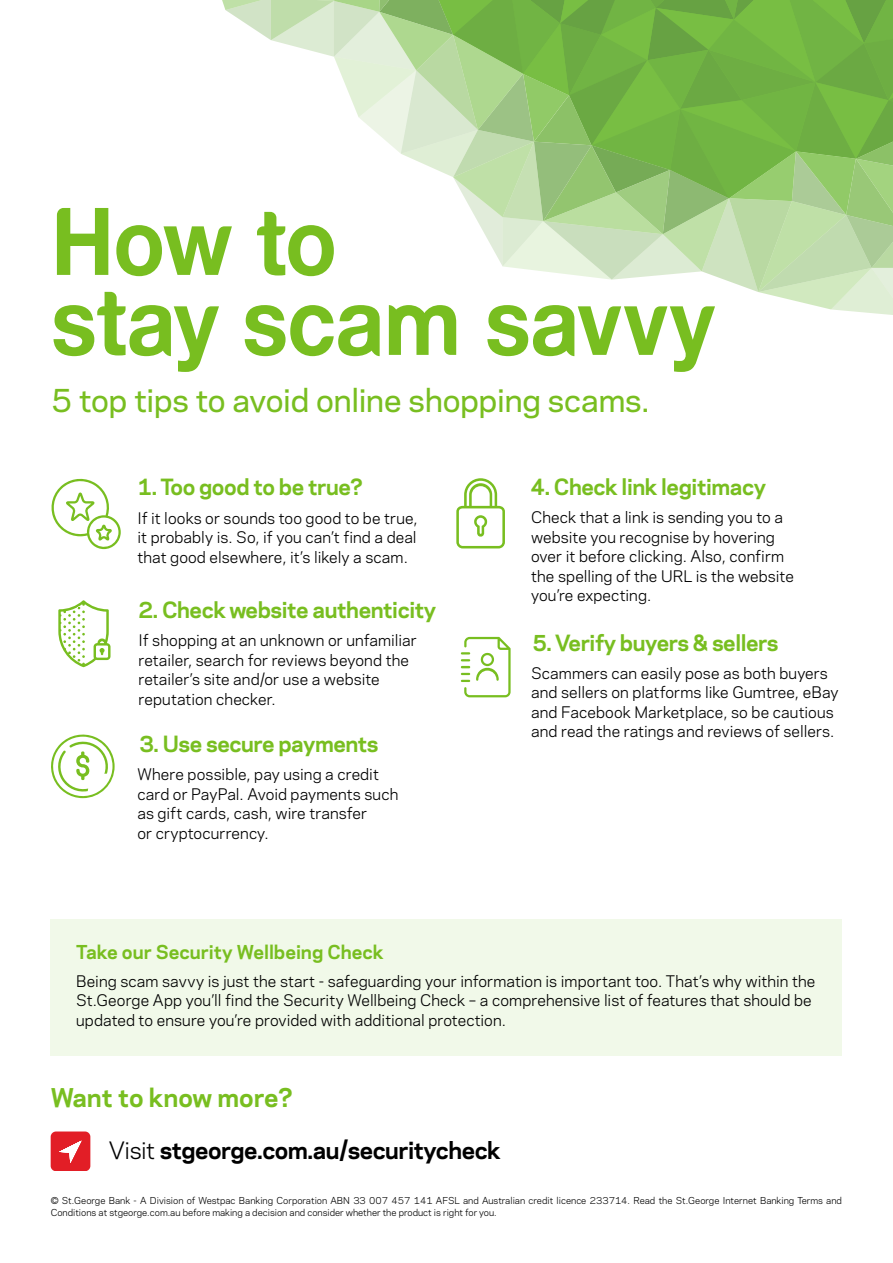
<style>
.page{position:relative;width:893px;height:1263px;background:#fff}
.page>*{position:absolute;margin:0;border:0;box-sizing:border-box;transform-origin:0 0}
.A5___Body_copy{font:85.2px/79.9px "Dragon Bold 2";letter-spacing:-.005em;color:#78be20}
.A5___Body_copy-2{font:500 30.15px "Polaris";letter-spacing:-.005em;color:#78be20}
.t1{font:700 24.3px "Polaris";color:#78be20}
.t2{font:700 22.5px "Polaris";letter-spacing:-.02em;color:#000}
.t3{font:700 21px "Polaris";letter-spacing:-.02em;color:#78be20}
.A4__Body_Copy_-_Char{font:700 18px "Polaris";color:#78be20}
.A4__Body_Copy_-_Char-2{font:15px/19.5px "Polaris";letter-spacing:.005em;color:#000}
.t4{font:9px/11.2px "Polaris";color:#000}
.s1{font-weight:400}
</style>
<div class="page">
<div style="left:51px;top:1131px;width:39px;height:40px;background:#e21e26;border-radius:5px"></div>
<svg style="left:59px;top:1141px;width:22px;height:22px"></svg>
<div style="left:51px;top:919px;width:791px;height:137px;background:#f1f9e9"></div>
<svg style="left:51px;top:479px;width:70px;height:70px"></svg>
<svg style="left:51px;top:734px;width:64px;height:64px"></svg>
<svg style="left:461px;top:637px;width:50px;height:60px"></svg>
<svg style="left:58px;top:600px;width:53px;height:67px"></svg>
<svg style="left:456px;top:478px;width:49px;height:70px"></svg>
<svg style="left:222px;top:0;width:671px;height:315px"></svg>
<p class="A5___Body_copy" style="left:51px;top:206px;width:665px">How to<br>stay scam savvy</p>
<p class="A5___Body_copy-2" style="left:51px;top:378px;width:600px">5 top tips to avoid online shopping scams.</p>
<p class="t3" style="left:138px;top:471px;width:227px">1. Too good to be true?</p>
<p class="A4__Body_Copy_-_Char-2" style="left:137px;top:507px;width:282px;text-align:justify">If it looks or sounds too good to be true, it probably is. So, if you can’t find a deal that good elsewhere, it’s likely a scam.</p>
<p class="t3" style="left:139px;top:594px;width:299px">2. Check website authenticity</p>
<p class="A4__Body_Copy_-_Char-2" style="left:139px;top:630px;width:280px">If shopping at an unknown or unfamiliar retailer, search for reviews beyond the retailer’s site and/or use a website reputation checker.</p>
<p class="t3" style="left:139px;top:728px;width:241px">3. Use secure payments</p>
<p class="A4__Body_Copy_-_Char-2" style="left:137px;top:764px;width:262px">Where possible, pay using a credit card or PayPal. Avoid payments such as gift cards, cash, wire transfer<br>or cryptocurrency.</p>
<p class="t3" style="left:530px;top:471px;width:237px">4. Check link legitimacy</p>
<p class="A4__Body_Copy_-_Char-2" style="left:531px;top:507px;width:264px">Check that a link is sending you to a website you recognise by hovering over it before clicking. Also, confirm the spelling of the URL is the website you’re expecting.</p>
<p class="t3" style="left:532px;top:627px;width:248px">5. Verify buyers &amp; sellers</p>
<p class="A4__Body_Copy_-_Char-2" style="left:531px;top:662px;width:309px">Scammers can easily pose as both buyers and sellers on platforms like Gumtree, eBay and Facebook Marketplace, so be cautious and read the ratings and reviews of sellers.</p>
<p class="A4__Body_Copy_-_Char" style="left:76px;top:938px;width:309px">Take our Security Wellbeing Check</p>
<p class="A4__Body_Copy_-_Char-2" style="left:76px;top:970px;width:741px">Being scam savvy is just the start - safeguarding your information is important too. That’s why within the<br>St.George App you’ll find the Security Wellbeing Check – a comprehensive list of features that should be updated to ensure you’re provided with additional protection.</p>
<p class="t1" style="left:51px;top:1080px;width:244px">Want to know more?</p>
<p class="t2" style="left:109px;top:1133px;width:393px"><span class="s1">Visit</span> stgeorge.com.au/securitycheck</p>
<p class="t4" style="left:51px;top:1195px;width:793px">© St.George Bank - A Division of Westpac Banking Corporation ABN 33 007 457 141 AFSL and Australian credit licence 233714. Read the St.George Internet Banking Terms and<br>Conditions at stgeorge.com.au before making a decision and consider whether the product is right for you.</p>
</div>
